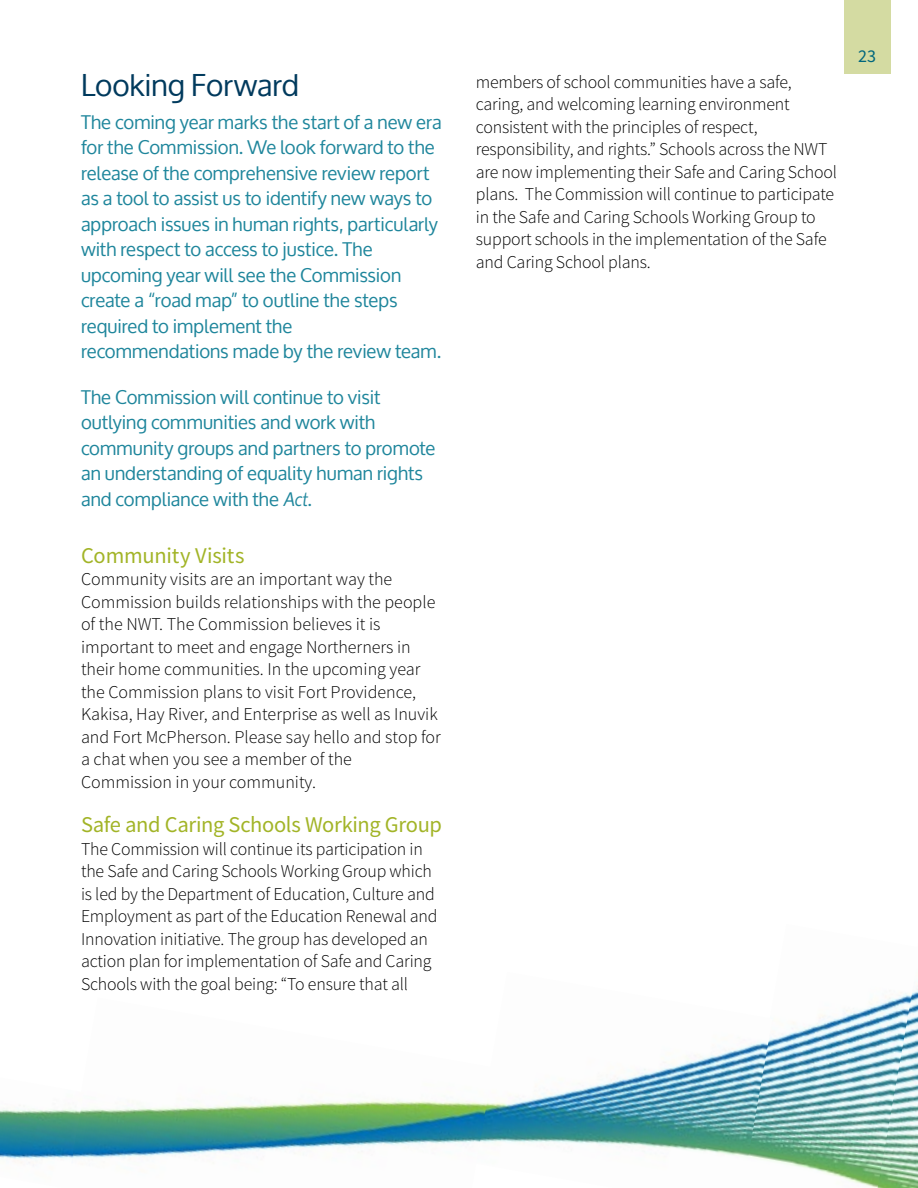
<style>
.page{position:relative;width:918px;height:1188px;background:#fff}
.page>*{position:absolute;margin:0;border:0;box-sizing:border-box;transform-origin:0 0}
.t1{font:30px "Oxygen";color:#003a5d}
.t2{font:22.5px "Source Sans Pro";letter-spacing:-.01em;color:#a2b427}
.t3{font:18.75px/25.5px "Oxygen";color:#1f869c}
.t4{font:300 18px/22.5px "Source Sans Pro";letter-spacing:-.01em;color:#000}
.t5{font:18px "Source Sans Pro";color:#00667d}
.s1{font-style:italic}
</style>
<div class="page">
<img style="left:773px;top:989px;width:145px;height:199px">
<img style="left:493px;top:1037px;width:280px;height:124px">
<img style="left:84px;top:1099px;width:409px;height:60px">
<img style="left:0;top:1109px;width:84px;height:54px">
<div style="left:844px;top:0;width:47px;height:74px;background:#d4dba2"></div>
<h1 class="t1" style="left:81px;top:67px;width:220px">Looking Forward</h1>
<p class="t3" style="left:81px;top:110px;width:362px">The coming year marks the start of a new era for the Commission. We look forward to the release of the comprehensive review report as a tool to assist us to identify new ways to approach issues in human rights, particularly with respect to access to justice. The upcoming year will see the Commission create a “road map” to outline the steps required to implement the recommendations made by the review team.</p>
<p class="t3" style="left:81px;top:385px;width:356px">The Commission will continue to visit outlying communities and work with community groups and partners to promote an understanding of equality human rights and compliance with the <span class="s1">Act</span>.</p>
<p class="t2" style="left:81px;top:541px;width:165px">Community Visits</p>
<p class="t4" style="left:81px;top:568px;width:361px">Community visits are an important way the Commission builds relationships with the people of the NWT. The Commission believes it is important to meet and engage Northerners in their home communities. In the upcoming year the Commission plans to visit Fort Providence, Kakisa, Hay River, and Enterprise as well as Inuvik and Fort McPherson. Please say hello and stop for a chat when you see a member of the Commission in your community.</p>
<p class="t2" style="left:81px;top:811px;width:362px">Safe and Caring Schools Working Group</p>
<p class="t4" style="left:81px;top:838px;width:358px">The Commission will continue its participation in the Safe and Caring Schools Working Group which is led by the Department of Education, Culture and Employment as part of the Education Renewal and Innovation initiative. The group has developed an action plan for implementation of Safe and Caring Schools with the goal being: “To ensure that all</p>
<p class="t4" style="left:476px;top:71px;width:363px">members of school communities have a safe, caring, and welcoming learning environment consistent with the principles of respect, responsibility, and rights.” Schools across the NWT are now implementing their Safe and Caring School plans. The Commission will continue to participate in the Safe and Caring Schools Working Group to support schools in the implementation of the Safe and Caring School plans.</p>
<p class="t5" style="left:858px;top:45px;width:19px">23</p>
</div>
